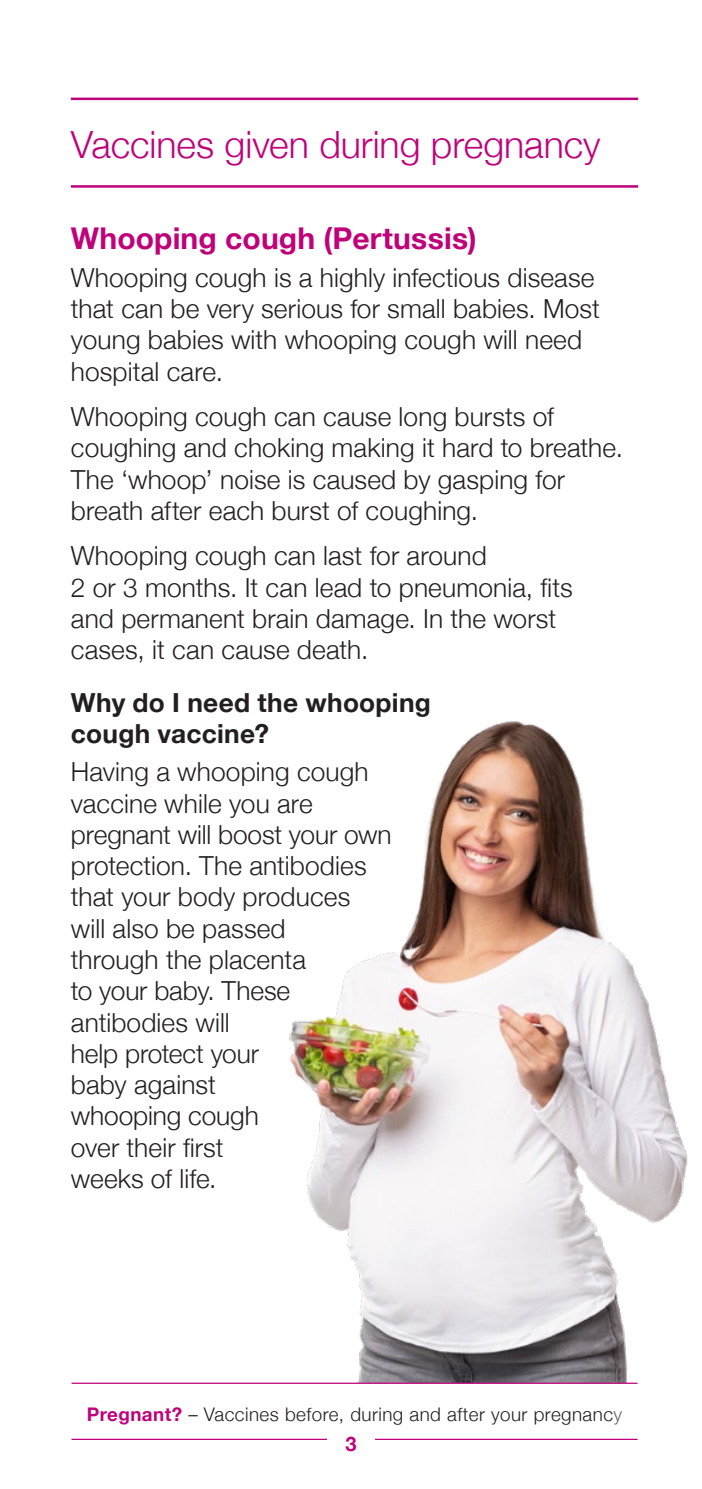
<style>
.page{position:relative;width:702px;height:1489px;background:#fff}
.page>*{position:absolute;margin:0;border:0;box-sizing:border-box;transform-origin:0 0}
.t1{font:300 37.5px "Helvetica Neue";color:#c0027a}
.t2{font:700 30px "Helvetica Neue";letter-spacing:.005em;color:#c0027a}
.Body{font:300 26.25px/31.2px "Helvetica Neue";letter-spacing:.005em;color:#231f20}
.t3{font:700 26.25px/31.2px "Helvetica Neue";letter-spacing:.01em;color:#231f20}
.t4{font:700 20px "Helvetica Neue";color:#c0027a}
.t5{font:300 18.75px "Helvetica Neue";letter-spacing:.025em;color:#231f20}
.s1{font-weight:700;color:#c0027a}
.s2{color:#636366}
</style>
<div class="page">
<img style="left:289px;top:721px;width:399px;height:661px">
<hr style="left:71px;top:98px;width:567px;height:2px;background:#c0027a">
<hr style="left:71px;top:185px;width:567px;height:3px;background:#c0027a">
<hr style="left:71px;top:1438px;width:256px;height:1px;background:#c0027a">
<hr style="left:375px;top:1438px;width:262px;height:1px;background:#c0027a">
<hr style="left:71px;top:1382px;width:566px;height:1px;background:#c0027a">
<p class="t1" style="left:71px;top:114px;width:531px">Vaccines given during pregnancy</p>
<p class="t2" style="left:71px;top:214px;width:407px">Whooping cough (Pertussis)</p>
<p class="Body" style="left:71px;top:260px;width:530px">Whooping cough is a highly infectious disease that can be very serious for small babies. Most young babies with whooping cough will need hospital care.</p>
<p class="Body" style="left:71px;top:399px;width:553px">Whooping cough can cause long bursts of coughing and choking making it hard to breathe.<br>The ‘whoop’ noise is caused by gasping for breath after each burst of coughing.</p>
<p class="Body" style="left:71px;top:538px;width:503px">Whooping cough can last for around<br>2 or 3 months. It can lead to pneumonia, fits and permanent brain damage. In the worst cases, it can cause death.</p>
<p class="t3" style="left:71px;top:687px;width:361px">Why do I need the whooping cough vaccine?</p>
<p class="Body" style="left:71px;top:754px;width:322px">Having a whooping cough vaccine while you are pregnant will boost your own protection. The antibodies that your body produces<br>will also be passed<br>through the placenta<br>to your baby. These antibodies will<br>help protect your<br>baby against<br>whooping cough<br>over their first<br>weeks of life.</p>
<p class="t5" style="left:87px;top:1398px;width:537px"><span class="s1">Pregnant?</span> – Vaccines before, during and after your pregnanc<span class="s2">y</span></p>
<p class="t4" style="left:345px;top:1428px;width:13px">3</p>
</div>
